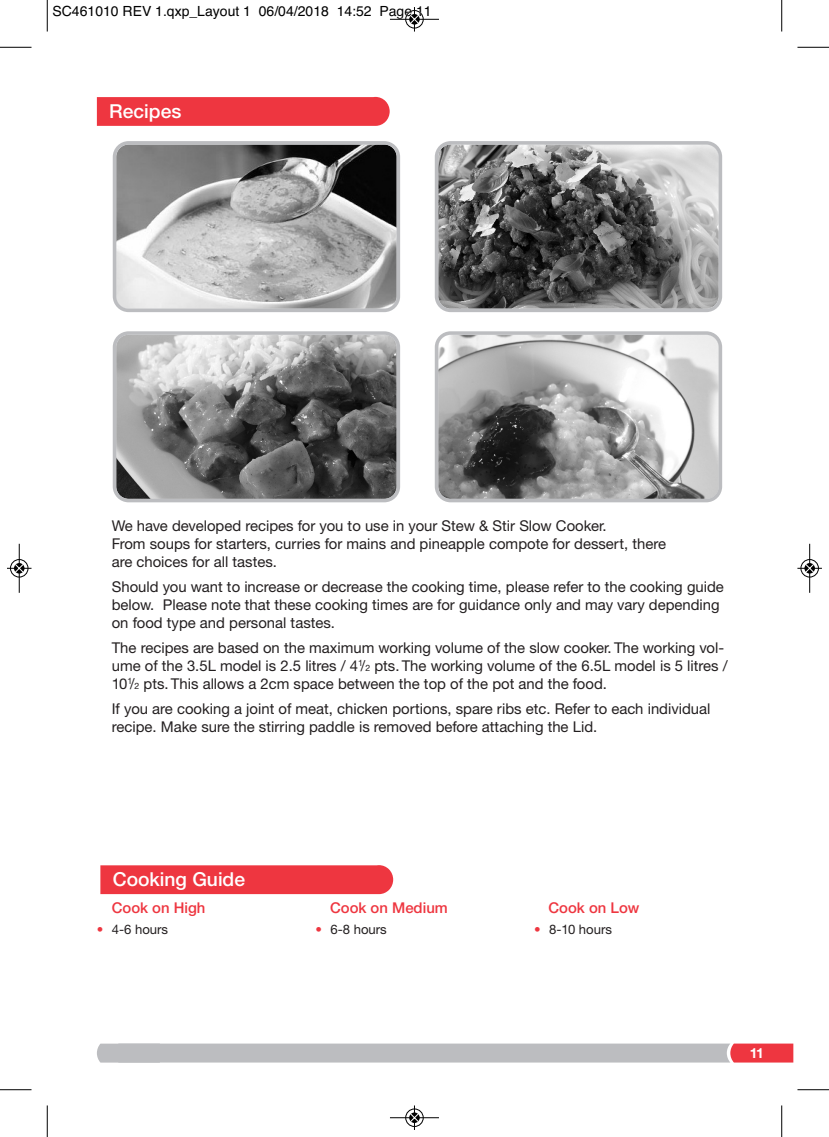
<style>
.page{position:relative;width:829px;height:1137px;background:#fff}
.page>*{position:absolute;margin:0;border:0;box-sizing:border-box;transform-origin:0 0}
.t1{font:500 19.25px "Helvetica Neue";color:#fff}
.t2{font:14.88px/17.8px "Helvetica Neue CE";color:#231f20}
.t3{font:500 14.88px "Helvetica Neue";color:#ee3640}
.t4{font:14px "Helvetica";color:#000}
.t5{font:700 14px "Helvetica Neue CE";color:#fff}
.t6{font:13.12px "Helvetica Neue CE";color:#231f20}
.s1{font-size:8.75px}
.s2{color:#ee3640}
</style>
<div class="page">
<svg style="left:97px;top:1043px;width:696px;height:19px;background:#c2b4b7"></svg>
<div style="left:100px;top:865px;width:293px;height:29px;background:#ee3640"></div>
<svg style="left:97px;top:97px;width:293px;height:29px;background:#ee3943"></svg>
<svg style="left:113px;top:331px;width:287px;height:171px;background:#7f7f80"></svg>
<svg style="left:435px;top:141px;width:287px;height:171px;background:#787878"></svg>
<svg style="left:113px;top:141px;width:287px;height:171px;background:#a1a1a1"></svg>
<svg style="left:435px;top:331px;width:287px;height:171px;background:#a7a7a8"></svg>
<hr style="left:47px;top:0;width:1px;height:32px;background:#000">
<hr style="left:0;top:47px;width:32px;height:1px;background:#000">
<hr style="left:781px;top:0;width:1px;height:32px;background:#000">
<hr style="left:797px;top:47px;width:32px;height:1px;background:#000">
<hr style="left:47px;top:1105px;width:1px;height:31px;background:#000">
<hr style="left:0;top:1089px;width:32px;height:1px;background:#000">
<hr style="left:781px;top:1105px;width:1px;height:31px;background:#000">
<hr style="left:797px;top:1089px;width:32px;height:1px;background:#000">
<div style="left:405px;top:10px;width:19px;height:19px;border:1px solid #fff;border-radius:50%"></div>
<hr style="left:390px;top:19px;width:49px;height:1px;background:#000">
<div style="left:405px;top:10px;width:18px;height:18px;border:1px solid #000;border-radius:50%"></div>
<svg style="left:410px;top:7px;width:9px;height:25px"></svg>
<div style="left:405px;top:1108px;width:19px;height:18px;border:1px solid #fff;border-radius:50%"></div>
<hr style="left:390px;top:1117px;width:49px;height:1px;background:#000">
<div style="left:405px;top:1108px;width:18px;height:18px;border:1px solid #000;border-radius:50%"></div>
<svg style="left:410px;top:1105px;width:9px;height:24px"></svg>
<div style="left:10px;top:559px;width:19px;height:18px;border:1px solid #fff;border-radius:50%"></div>
<hr style="left:19px;top:543px;width:1px;height:49px;background:#000">
<div style="left:10px;top:559px;width:18px;height:18px;border:1px solid #000;border-radius:50%"></div>
<div style="left:14px;top:563px;width:10px;height:10px;background:#000;border-radius:50%"></div>
<svg style="left:7px;top:563px;width:25px;height:9px"></svg>
<div style="left:800px;top:559px;width:19px;height:18px;border:1px solid #fff;border-radius:50%"></div>
<hr style="left:809px;top:543px;width:1px;height:49px;background:#000">
<div style="left:800px;top:559px;width:18px;height:18px;border:1px solid #000;border-radius:50%"></div>
<div style="left:804px;top:563px;width:11px;height:10px;background:#000;border-radius:50%"></div>
<svg style="left:797px;top:563px;width:25px;height:9px"></svg>
<p class="t4" style="left:52px;top:3px;width:381px">SC461010 REV 1.qxp_Layout 1 06/04/2018 14:52 Page 11</p>
<p class="t1" style="left:109px;top:104px;width:74px">Recipes</p>
<p class="t2" style="left:112px;top:518px;width:556px">We have developed recipes for you to use in your Stew &amp; Stir Slow Cooker.<br>From soups for starters, curries for mains and pineapple compote for dessert, there are choices for all tastes.</p>
<p class="t2" style="left:112px;top:579px;width:613px">Should you want to increase or decrease the cooking time, please refer to the cooking guide below. Please note that these cooking times are for guidance only and may vary depending on food type and personal tastes.</p>
<p class="t2" style="left:112px;top:640px;width:617px">The recipes are based on the maximum working volume of the slow cooker. The working vol&shy;ume of the 3.5L model is 2.5 litres / 4<sup>1</sup>/<span class="s1">2</span> pts. The working volume of the 6.5L model is 5 litres /<br>10<sup>1</sup>/<span class="s1">2</span> pts. This allows a 2cm space between the top of the pot and the food.</p>
<p class="t2" style="left:112px;top:701px;width:600px">If you are cooking a joint of meat, chicken portions, spare ribs etc. Refer to each individual recipe. Make sure the stirring paddle is removed before attaching the Lid.</p>
<p class="t1" style="left:113px;top:872px;width:134px">Cooking Guide</p>
<p class="t3" style="left:112px;top:902px;width:95px">Cook on High</p>
<p class="t3" style="left:330px;top:902px;width:119px">Cook on Medium</p>
<p class="t3" style="left:548px;top:902px;width:92px">Cook on Low</p>
<p class="t6" style="left:97px;top:924px;width:73px"><span class="s2">•</span> 4-6 hours</p>
<p class="t6" style="left:315px;top:924px;width:73px"><span class="s2">•</span> 6-8 hours</p>
<p class="t6" style="left:534px;top:924px;width:79px"><span class="s2">•</span> 8-10 hours</p>
<p class="t5" style="left:749px;top:1047px;width:16px">11</p>
</div>
